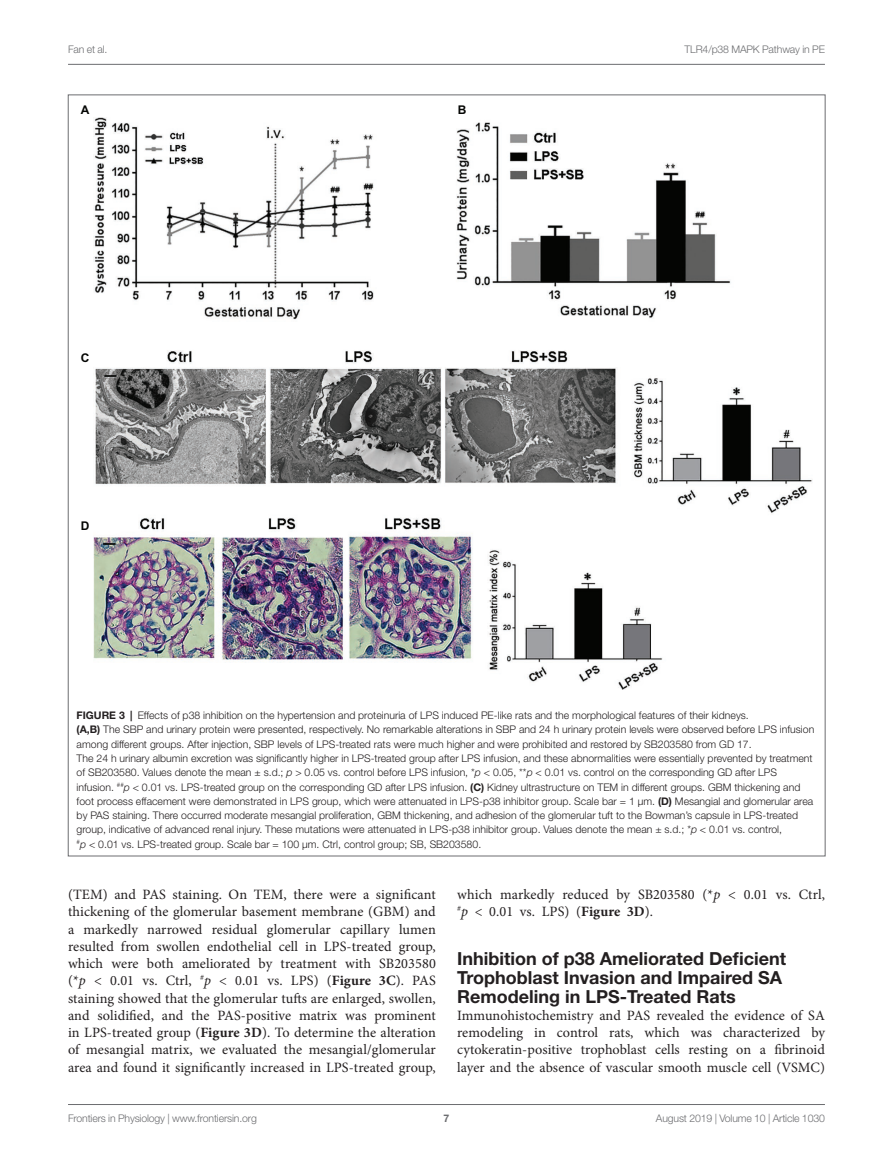
<style>
.page{position:relative;width:893px;height:1170px;background:#fff}
.page>*{position:absolute;margin:0;border:0;box-sizing:border-box;transform-origin:0 0}
.HEAD_2{font:700 18px/18.8px "Helvetica Neue LT Std";color:#231f20}
.TEXT_FLUSH{font:14.25px/17.2px "Minion Pro";letter-spacing:.005em;color:#231f20;text-align:justify}
.t1{font:700 12px "Arial";color:#040503}
.FIG_LEG{font:300 10.5px/14.2px "Helvetica Neue LT Std";color:#231f20}
.t2{font:300 10.5px "Helvetica Neue LT Std";letter-spacing:-.015em;color:#6c6d70}
.t3{font:700 10.5px "Helvetica Neue LT Std";color:#6c6d70}
.s1{font-weight:700}
.s2{font-style:italic}
</style>
<div class="page">
<hr style="left:68px;top:64px;width:757px;height:1px;background:#6c6d70">
<hr style="left:68px;top:1104px;width:757px;height:1px;background:#6c6d70">
<img style="left:93px;top:118px;width:719px;height:572px">
<p class="t2" style="left:68px;top:42px;width:41px">Fan et al.</p>
<p class="t2" style="left:685px;top:42px;width:142px">TLR4/p38 MAPK Pathway in PE</p>
<p class="t1" style="left:81px;top:101px;width:10px">A</p>
<p class="t1" style="left:81px;top:349px;width:10px">C</p>
<p class="t1" style="left:81px;top:518px;width:10px">D</p>
<p class="t1" style="left:458px;top:101px;width:10px">B</p>
<p class="FIG_LEG" style="left:77px;top:708px;width:739px"><span class="s1">FIGURE 3 |</span> Effects of p38 inhibition on the hypertension and proteinuria of LPS induced PE-like rats and the morphological features of their kidneys.<br><span class="s1">(A,B)</span> The SBP and urinary protein were presented, respectively. No remarkable alterations in SBP and 24 h urinary protein levels were observed before LPS infusion among different groups. After injection, SBP levels of LPS-treated rats were much higher and were prohibited and restored by SB203580 from GD 17.<br>The 24 h urinary albumin excretion was significantly higher in LPS-treated group after LPS infusion, and these abnormalities were essentially prevented by treatment of SB203580. Values denote the mean ± s.d.; <span class="s2">p</span> &gt; 0.05 vs. control before LPS infusion, *<span class="s2">p</span> &lt; 0.05, **<span class="s2">p</span> &lt; 0.01 vs. control on the corresponding GD after LPS infusion. <sup>##</sup><span class="s2">p</span> &lt; 0.01 vs. LPS-treated group on the corresponding GD after LPS infusion. <span class="s1">(C)</span> Kidney ultrastructure on TEM in different groups. GBM thickening and foot process effacement were demonstrated in LPS group, which were attenuated in LPS-p38 inhibitor group. Scale bar = 1 μm. <span class="s1">(D)</span> Mesangial and glomerular area by PAS staining. There occurred moderate mesangial proliferation, GBM thickening, and adhesion of the glomerular tuft to the Bowman’s capsule in LPS-treated group, indicative of advanced renal injury. These mutations were attenuated in LPS-p38 inhibitor group. Values denote the mean ± s.d.; *<span class="s2">p</span> &lt; 0.01 vs. control,<br><sup>#</sup><span class="s2">p</span> &lt; 0.01 vs. LPS-treated group. Scale bar = 100 μm. Ctrl, control group; SB, SB203580.</p>
<p class="TEXT_FLUSH" style="left:68px;top:885px;width:369px">(TEM) and PAS staining. On TEM, there were a significant thickening of the glomerular basement membrane (GBM) and a markedly narrowed residual glomerular capillary lumen resulted from swollen endothelial cell in LPS-treated group, which were both ameliorated by treatment with SB203580 (*<span class="s2">p</span> &lt; 0.01 vs. Ctrl, <sup>#</sup><span class="s2">p</span> &lt; 0.01 vs. LPS) (<span class="s1">Figure 3C</span>). PAS staining showed that the glomerular tufts are enlarged, swollen, and solidified, and the PAS-positive matrix was prominent in LPS-treated group (<span class="s1">Figure 3D</span>). To determine the alteration of mesangial matrix, we evaluated the mesangial/glomerular area and found it significantly increased in LPS-treated group,</p>
<p class="TEXT_FLUSH" style="left:457px;top:885px;width:369px">which markedly reduced by SB203580 (*<span class="s2">p</span> &lt; 0.01 vs. Ctrl, <sup>#</sup><span class="s2">p</span> &lt; 0.01 vs. LPS) (<span class="s1">Figure 3D</span>).</p>
<p class="HEAD_2" style="left:457px;top:948px;width:330px">Inhibition of p38 Ameliorated Deficient<br>Trophoblast Invasion and Impaired SA<br>Remodeling in LPS-Treated Rats</p>
<p class="TEXT_FLUSH" style="left:457px;top:1006px;width:369px">Immunohistochemistry and PAS revealed the evidence of SA remodeling in control rats, which was characterized by cytokeratin-positive trophoblast cells resting on a fibrinoid layer and the absence of vascular smooth muscle cell (VSMC)</p>
<p class="t2" style="left:68px;top:1111px;width:190px">Frontiers in Physiology | www.frontiersin.org</p>
<p class="t3" style="left:444px;top:1111px;width:7px">7</p>
<p class="t2" style="left:656px;top:1111px;width:170px">August 2019 | Volume 10 | Article 1030</p>
</div>
